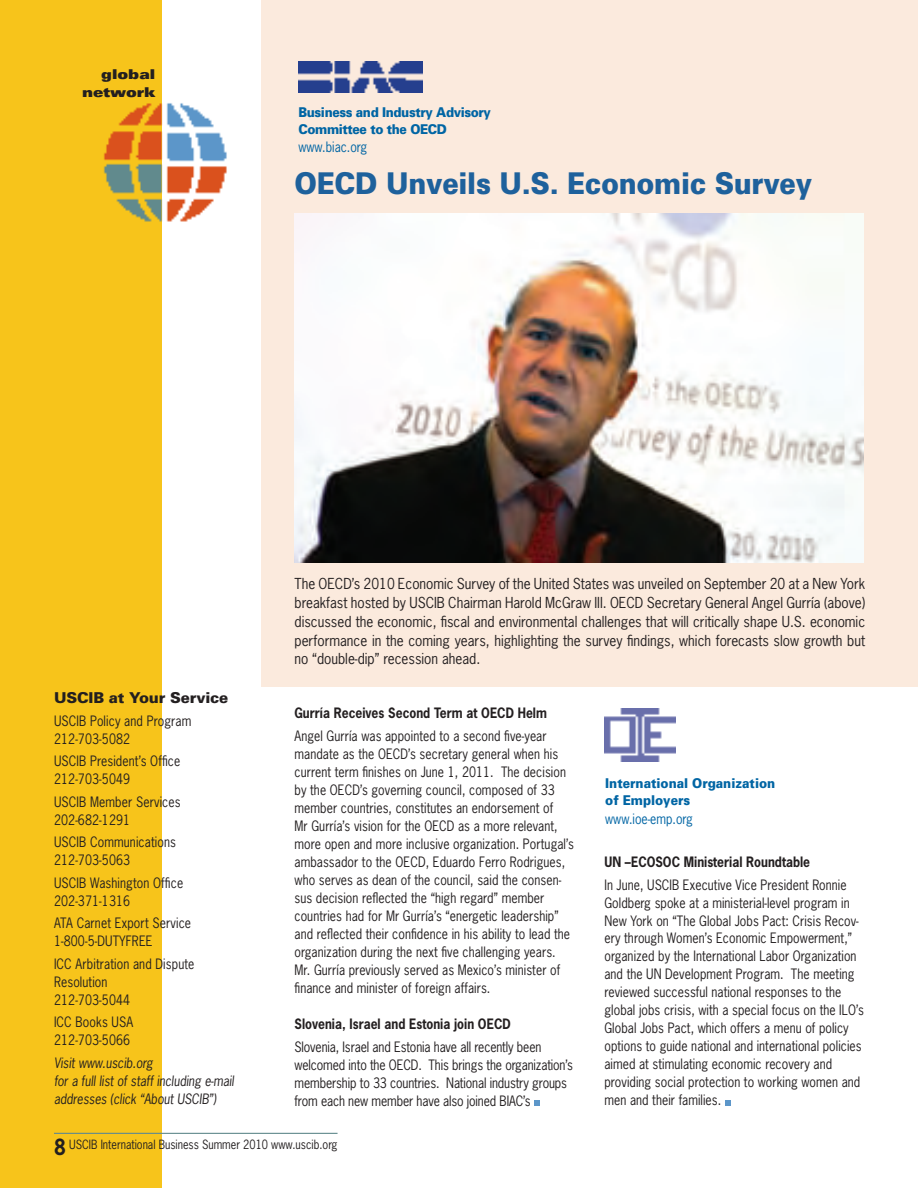
<style>
.page{position:relative;width:918px;height:1188px;background:#fff}
.page>*{position:absolute;margin:0;border:0;box-sizing:border-box;transform-origin:0 0}
.t1{font:900 30px "Univers";letter-spacing:-.01em;color:#1e619c;scale:.9 1}
.t2{font:900 15px "Univers";letter-spacing:-.01em;color:#231f20}
.t3{font:14.25px/18.8px "News Gothic";color:#231f20;text-align:justify;scale:.95 1}
.t4{font:13.5px/18px "News Gothic";letter-spacing:.005em;color:#231f20;scale:.9 1}
.t5{font:700 13.5px "News Gothic";color:#231f20;scale:.9 1}
.t6{font:italic 13.5px/18px "News Gothic Std";color:#231f20;scale:.9 1}
.t7{font:900 13.5px/16.5px "Univers";letter-spacing:-.03em;color:#0065a4;scale:.9 1}
.t8{font:900 13.5px/16.5px "Univers";color:#0065a4;scale:.9 1}
.t9{font:13.5px "News Gothic";color:#0065a4;scale:.9 1}
.t10{font:900 expanded 13.5px/18px "Univers";color:#231f20;text-align:right;scale:.9 1}
.t11{font:12px "News Gothic";color:#231f20;scale:.9 1}
.s1{font-weight:700;font-size:21px}
</style>
<div class="page">
<div style="left:262px;top:0;width:656px;height:686px;background:#fbeadd"></div>
<img style="left:298px;top:62px;width:125px;height:31px">
<div style="left:0;top:0;width:162px;height:1188px;background:#f7c41b"></div>
<img style="left:103px;top:103px;width:124px;height:119px">
<hr style="left:54px;top:1133px;width:284px;height:1px;background:#618a8d">
<svg style="left:534px;top:1100px;width:6px;height:6px"></svg>
<img style="left:295px;top:213px;width:569px;height:349px">
<svg style="left:725px;top:1100px;width:6px;height:6px"></svg>
<img style="left:605px;top:709px;width:71px;height:52px">
<p class="t10" style="left:82px;top:65px;width:83px">global network</p>
<p class="t7" style="left:298px;top:104px;width:216px">Business and Industry Advisory<br>Committee to the OECD</p>
<p class="t9" style="left:298px;top:138px;width:78px">www.biac.org</p>
<h1 class="t1" style="left:295px;top:165px;width:577px">OECD Unveils U.S. Economic Survey</h1>
<p class="t3" style="left:295px;top:574px;width:602px">The OECD’s 2010 Economic Survey of the United States was unveiled on September 20 at a New York breakfast hosted by USCIB Chairman Harold McGraw III. OECD Secretary General Angel Gurría (above) discussed the economic, fiscal and environmental challenges that will critically shape U.S. economic performance in the coming years, highlighting the survey findings, which forecasts slow growth but no “double-dip” recession ahead.</p>
<p class="t2" style="left:54px;top:689px;width:176px">USCIB at Your Service</p>
<p class="t4" style="left:54px;top:711px;width:154px">USCIB Policy and Program<br>212-703-5082</p>
<p class="t4" style="left:54px;top:752px;width:142px">USCIB President’s Office<br>212-703-5049</p>
<p class="t4" style="left:54px;top:792px;width:142px">USCIB Member Services<br>202-682-1291</p>
<p class="t4" style="left:54px;top:833px;width:137px">USCIB Communications<br>212-703-5063</p>
<p class="t4" style="left:54px;top:873px;width:145px">USCIB Washington Office<br>202-371-1316</p>
<p class="t4" style="left:54px;top:914px;width:154px">ATA Carnet Export Service<br>1-800-5-DUTYFREE</p>
<p class="t4" style="left:54px;top:954px;width:158px">ICC Arbitration and Dispute<br>Resolution<br>212-703-5044</p>
<p class="t4" style="left:54px;top:1013px;width:90px">ICC Books USA<br>212-703-5066</p>
<p class="t6" style="left:54px;top:1054px;width:202px">Visit www.uscib.org<br>for a full list of staff including e-mail addresses (click “About USCIB”)</p>
<p class="t11" style="left:54px;top:1137px;width:317px"><span class="s1">8</span> USCIB International Business Summer 2010 www.uscib.org</p>
<p class="t5" style="left:295px;top:704px;width:282px">Gurría Receives Second Term at OECD Helm</p>
<p class="t4" style="left:295px;top:726px;width:312px">Angel Gurría was appointed to a second five-year mandate as the OECD’s secretary general when his current term finishes on June 1, 2011. The decision by the OECD’s governing council, composed of 33 member countries, constitutes an endorsement of<br>Mr Gurría’s vision for the OECD as a more relevant, more open and more inclusive organization. Portugal’s ambassador to the OECD, Eduardo Ferro Rodrigues, who serves as dean of the council, said the consen&shy;sus decision reflected the “high regard” member countries had for Mr Gurría’s “energetic leadership” and reflected their confidence in his ability to lead the organization during the next five challenging years.<br>Mr. Gurría previously served as Mexico’s minister of finance and minister of foreign affairs.</p>
<p class="t5" style="left:295px;top:1015px;width:242px">Slovenia, Israel and Estonia join OECD</p>
<p class="t4" style="left:295px;top:1037px;width:311px">Slovenia, Israel and Estonia have all recently been welcomed into the OECD. This brings the organization’s membership to 33 countries. National industry groups from each new member have also joined BIAC’s</p>
<p class="t8" style="left:605px;top:775px;width:190px">International Organization of Employers</p>
<p class="t9" style="left:605px;top:810px;width:99px">www.ioe-emp.org</p>
<p class="t5" style="left:604px;top:853px;width:230px">UN –ECOSOC Ministerial Roundtable</p>
<p class="t4" style="left:604px;top:875px;width:290px">In June, USCIB Executive Vice President Ronnie Goldberg spoke at a ministerial-level program in New York on “The Global Jobs Pact: Crisis Recov&shy;ery through Women’s Economic Empowerment,” organized by the International Labor Organization and the UN Development Program. The meeting reviewed successful national responses to the global jobs crisis, with a special focus on the ILO’s Global Jobs Pact, which offers a menu of policy options to guide national and international policies aimed at stimulating economic recovery and providing social protection to working women and men and their families.</p>
</div>
